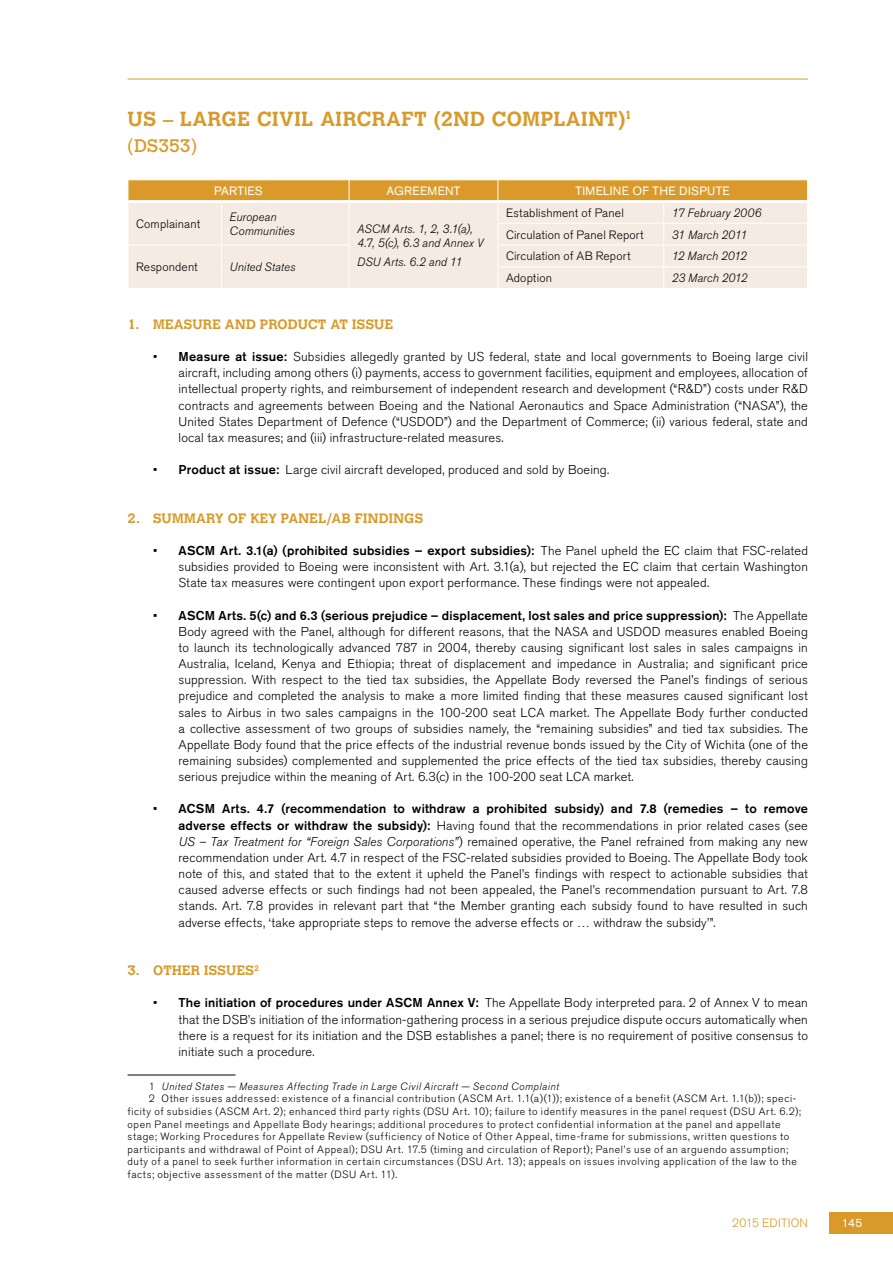
<style>
.page{position:relative;width:893px;height:1263px;background:#fff}
.page>*{position:absolute;margin:0;border:0;box-sizing:border-box;transform-origin:0 0}
.t1{font:700 20.25px "Calvert MT Std";letter-spacing:.025em;color:#d99a29}
.t2{font:18px "Calvert MT Std";color:#d99a29}
.t3{font:700 13.5px "Calvert MT Std";letter-spacing:.015em;color:#d99a29}
.t4{font:300 12.75px/16.2px "Akzidenz Grotesk BE";letter-spacing:.01em;color:#000;text-align:justify}
.t5{font:italic 300 12px/14.4px "Akzidenz Grotesk BE";letter-spacing:.01em;color:#000}
.t6{font:300 12px "Akzidenz Grotesk BE";letter-spacing:.01em;color:#000}
.t7{font:12px "Akzidenz Grotesk BE";letter-spacing:.025em;color:#fff}
.t8{font:300 12px "Akzidenz Grotesk BE";letter-spacing:.015em;color:#d99a29}
.t9{font:300 10.5px "Akzidenz Grotesk BE";letter-spacing:.055em;color:#000}
.t10{font:italic 300 10.5px "Akzidenz Grotesk BE";letter-spacing:.055em;color:#000}
.s1{font-weight:500}
.s2{font-style:italic}
.s3{font-style:normal}
</style>
<div class="page">
<div style="left:829px;top:1212px;width:64px;height:21px;background:#d99a29"></div>
<hr style="left:128px;top:79px;width:680px;height:1px;background:#d99a29">
<svg style="left:128px;top:180px;width:680px;height:108px;background:#f0dcc0"></svg>
<hr style="left:128px;top:200px;width:93px;height:3px;background:#fff">
<hr style="left:221px;top:200px;width:128px;height:3px;background:#fff">
<hr style="left:349px;top:200px;width:149px;height:3px;background:#fff">
<hr style="left:498px;top:200px;width:166px;height:3px;background:#fff">
<hr style="left:664px;top:200px;width:143px;height:3px;background:#fff">
<hr style="left:128px;top:1074px;width:108px;height:1px;background:#000">
<h1 class="t1" style="left:128px;top:106px;width:505px">US – LARGE CIVIL AIRCRAFT (2ND COMPLAINT)<sup>1</sup></h1>
<h2 class="t2" style="left:128px;top:135px;width:71px">(DS353)</h2>
<p class="t7" style="left:214px;top:184px;width:50px">PARTIES</p>
<p class="t7" style="left:387px;top:184px;width:75px">AGREEMENT</p>
<p class="t7" style="left:576px;top:184px;width:156px">TIMELINE OF THE DISPUTE</p>
<p class="t6" style="left:136px;top:217px;width:66px">Complainant</p>
<p class="t5" style="left:230px;top:209px;width:67px">European<br>Communities</p>
<p class="t5" style="left:357px;top:222px;width:128px">ASCM Arts. 1, 2, 3.1(a),<br>4.7, 5(c), 6.3 and Annex V</p>
<p class="t5" style="left:357px;top:255px;width:107px">DSU Arts. 6.2 and 11</p>
<p class="t6" style="left:506px;top:206px;width:119px">Establishment of Panel</p>
<p class="t5" style="left:672px;top:206px;width:91px">17 February 2006</p>
<p class="t6" style="left:506px;top:228px;width:139px">Circulation of Panel Report</p>
<p class="t5" style="left:672px;top:227px;width:77px">31 March 2011</p>
<p class="t6" style="left:506px;top:250px;width:126px">Circulation of AB Report</p>
<p class="t5" style="left:672px;top:249px;width:77px">12 March 2012</p>
<p class="t6" style="left:506px;top:271px;width:47px">Adoption</p>
<p class="t5" style="left:672px;top:271px;width:77px">23 March 2012</p>
<p class="t6" style="left:136px;top:260px;width:63px">Respondent</p>
<p class="t5" style="left:230px;top:260px;width:67px">United States</p>
<p class="t3" style="left:128px;top:315px;width:267px">1. MEASURE AND PRODUCT AT ISSUE</p>
<p class="t4" style="left:179px;top:349px;width:631px;text-indent:-26px">• <span class="s1">Measure at issue:</span> Subsidies allegedly granted by US federal, state and local governments to Boeing large civil aircraft, including among others (i) payments, access to government facilities, equipment and employees, allocation of intellectual property rights, and reimbursement of independent research and development (“R&amp;D”) costs under R&amp;D contracts and agreements between Boeing and the National Aeronautics and Space Administration (“NASA”), the United States Department of Defence (“USDOD”) and the Department of Commerce; (ii) various federal, state and local tax measures; and (iii) infrastructure-related measures.</p>
<p class="t4" style="left:153px;top:462px;width:458px">• <span class="s1">Product at issue:</span> Large civil aircraft developed, produced and sold by Boeing.</p>
<p class="t3" style="left:128px;top:509px;width:297px">2. SUMMARY OF KEY PANEL/AB FINDINGS</p>
<p class="t4" style="left:179px;top:543px;width:631px;text-indent:-26px">• <span class="s1">ASCM Art. 3.1(a) (prohibited subsidies – export subsidies):</span> The Panel upheld the EC claim that FSC-related subsidies provided to Boeing were inconsistent with Art. 3.1(a), but rejected the EC claim that certain Washington State tax measures were contingent upon export performance. These findings were not appealed.</p>
<p class="t4" style="left:179px;top:607px;width:631px;text-indent:-26px">• <span class="s1">ASCM Arts. 5(c) and 6.3 (serious prejudice – displacement, lost sales and price suppression):</span> The Appellate Body agreed with the Panel, although for different reasons, that the NASA and USDOD measures enabled Boeing to launch its technologically advanced 787 in 2004, thereby causing significant lost sales in sales campaigns in Australia, Iceland, Kenya and Ethiopia; threat of displacement and impedance in Australia; and significant price suppression. With respect to the tied tax subsidies, the Appellate Body reversed the Panel’s findings of serious prejudice and completed the analysis to make a more limited finding that these measures caused significant lost sales to Airbus in two sales campaigns in the 100-200 seat LCA market. The Appellate Body further conducted a collective assessment of two groups of subsidies namely, the “remaining subsidies” and tied tax subsidies. The Appellate Body found that the price effects of the industrial revenue bonds issued by the City of Wichita (one of the remaining subsides) complemented and supplemented the price effects of the tied tax subsidies, thereby causing serious prejudice within the meaning of Art. 6.3(c) in the 100-200 seat LCA market.</p>
<p class="t4" style="left:179px;top:801px;width:631px;text-indent:-26px">• <span class="s1">ACSM Arts. 4.7 (recommendation to withdraw a prohibited subsidy) and 7.8 (remedies – to remove adverse effects or withdraw the subsidy):</span> Having found that the recommendations in prior related cases (see <span class="s2">US – Tax Treatment for “Foreign Sales Corporations”</span>) remained operative, the Panel refrained from making any new recommendation under Art. 4.7 in respect of the FSC-related subsidies provided to Boeing. The Appellate Body took note of this, and stated that to the extent it upheld the Panel’s findings with respect to actionable subsidies that caused adverse effects or such findings had not been appealed, the Panel’s recommendation pursuant to Art. 7.8 stands. Art. 7.8 provides in relevant part that “the Member granting each subsidy found to have resulted in such adverse effects, ‘take appropriate steps to remove the adverse effects or … withdraw the subsidy’”.</p>
<p class="t3" style="left:128px;top:962px;width:133px">3. OTHER ISSUES<sup>2</sup></p>
<p class="t4" style="left:179px;top:995px;width:631px;text-indent:-26px">• <span class="s1">The initiation of procedures under ASCM Annex V:</span> The Appellate Body interpreted para. 2 of Annex V to mean that the DSB’s initiation of the information-gathering process in a serious prejudice dispute occurs automatically when there is a request for its initiation and the DSB establishes a panel; there is no requirement of positive consensus to initiate such a procedure.</p>
<p class="t10" style="left:149px;top:1080px;width:411px"><span class="s3">1</span> United States — Measures Affecting Trade in Large Civil Aircraft — Second Complaint</p>
<p class="t9" style="left:149px;top:1093px;width:649px">2 Other issues addressed: existence of a financial contribution (ASCM Art. 1.1(a)(1)); existence of a benefit (ASCM Art. 1.1(b)); speci-</p>
<p class="t9" style="left:128px;top:1105px;width:675px">ficity of subsidies (ASCM Art. 2); enhanced third party rights (DSU Art. 10); failure to identify measures in the panel request (DSU Art. 6.2);</p>
<p class="t9" style="left:128px;top:1118px;width:655px">open Panel meetings and Appellate Body hearings; additional procedures to protect confidential information at the panel and appellate</p>
<p class="t9" style="left:128px;top:1130px;width:663px">stage; Working Procedures for Appellate Review (sufficiency of Notice of Other Appeal, time-frame for submissions, written questions to</p>
<p class="t9" style="left:128px;top:1143px;width:662px">participants and withdrawal of Point of Appeal); DSU Art. 17.5 (timing and circulation of Report); Panel’s use of an arguendo assumption;</p>
<p class="t9" style="left:128px;top:1156px;width:671px">duty of a panel to seek further information in certain circumstances (DSU Art. 13); appeals on issues involving application of the law to the</p>
<p class="t9" style="left:128px;top:1168px;width:271px">facts; objective assessment of the matter (DSU Art. 11).</p>
<p class="t8" style="left:732px;top:1216px;width:77px">2015 EDITION</p>
<p class="t7" style="left:842px;top:1216px;width:22px">145</p>
</div>
